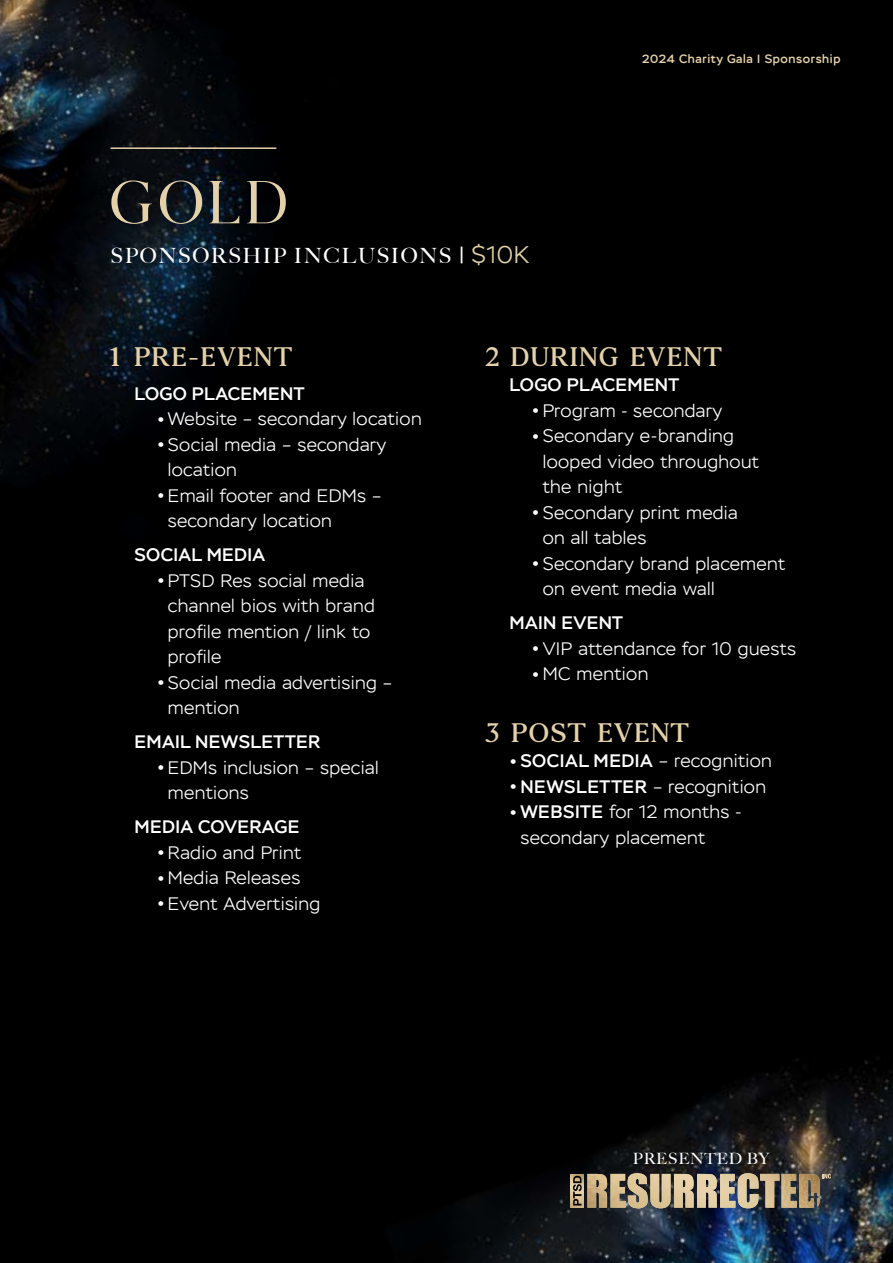
<style>
.page{position:relative;width:893px;height:1263px;background:#000}
.page>*{position:absolute;margin:0;border:0;box-sizing:border-box;transform-origin:0 0}
.t1{font:300 68.4px "Agatho";color:#e4d1a9}
.t2{font:700 30px "Agatho";letter-spacing:.05em;color:#e4d1a9}
.t3{font:500 21px "Big Caslon";letter-spacing:.07em;color:#fff}
.t4{font:300 18px/25.5px "Stem";letter-spacing:.02em;color:#fff}
.t5{font:500 18px "Stem";letter-spacing:.02em;color:#fff}
.t6{font:500 15.6px "Big Caslon";letter-spacing:.05em;color:#fff}
.t7{font:500 12px "Stem";letter-spacing:.05em;color:#e4d1a9}
.s1{font-family:"Stem";font-weight:300;font-size:24px;color:#e4d1a9}
.s2{font-size:37.5px}
.s3{font-weight:500}
</style>
<div class="page">
<img style="left:0;top:0;width:277px;height:475px">
<img style="left:457px;top:1058px;width:436px;height:205px">
<img style="left:571px;top:1174px;width:2px;height:33px">
<svg style="left:573px;top:1173px;width:258px;height:35px;background:#9c8d72"></svg>
<hr style="left:111px;top:147px;width:165px;height:2px;background:#e4d1a9">
<h1 class="t1" style="left:111px;top:176px;width:178px">GOLD</h1>
<p class="t3" style="left:111px;top:238px;width:420px">SPONSORSHIP INCLUSIONS | <span class="s1">$10K</span></p>
<p class="t7" style="left:642px;top:52px;width:200px">2024 Charity Gala | Sponsorship</p>
<h2 class="t2" style="left:111px;top:345px;width:183px">1 PRE-EVENT</h2>
<p class="t5" style="left:135px;top:383px;width:171px">LOGO PLACEMENT</p>
<p class="t4" style="left:157px;top:407px;width:266px"><span class="s2">•</span>Website – secondary location</p>
<p class="t4" style="left:168px;top:432px;width:220px;text-indent:-11px"><span class="s2">•</span>Social media – secondary location</p>
<p class="t4" style="left:168px;top:483px;width:216px;text-indent:-11px"><span class="s2">•</span>Email footer and EDMs – secondary location</p>
<p class="t5" style="left:135px;top:544px;width:132px">SOCIAL MEDIA</p>
<p class="t4" style="left:168px;top:568px;width:209px;text-indent:-11px"><span class="s2">•</span>PTSD Res social media channel bios with brand profile mention / link to profile</p>
<p class="t4" style="left:168px;top:670px;width:226px;text-indent:-11px"><span class="s2">•</span>Social media advertising – mention</p>
<p class="t5" style="left:135px;top:731px;width:187px">EMAIL NEWSLETTER</p>
<p class="t4" style="left:168px;top:755px;width:212px;text-indent:-11px"><span class="s2">•</span>EDMs inclusion – special mentions</p>
<p class="t5" style="left:135px;top:816px;width:166px">MEDIA COVERAGE</p>
<p class="t4" style="left:157px;top:840px;width:146px"><span class="s2">•</span>Radio and Print</p>
<p class="t4" style="left:157px;top:866px;width:145px"><span class="s2">•</span>Media Releases</p>
<p class="t4" style="left:157px;top:891px;width:165px"><span class="s2">•</span>Event Advertising</p>
<h2 class="t2" style="left:485px;top:345px;width:238px">2 DURING EVENT</h2>
<p class="t5" style="left:509px;top:374px;width:171px">LOGO PLACEMENT</p>
<p class="t4" style="left:532px;top:398px;width:192px"><span class="s2">•</span>Program - secondary</p>
<p class="t4" style="left:543px;top:424px;width:218px;text-indent:-11px"><span class="s2">•</span>Secondary e-branding looped video throughout the night</p>
<p class="t4" style="left:543px;top:500px;width:197px;text-indent:-11px"><span class="s2">•</span>Secondary print media on all tables</p>
<p class="t4" style="left:543px;top:551px;width:244px;text-indent:-11px"><span class="s2">•</span>Secondary brand placement on event media wall</p>
<p class="t5" style="left:509px;top:612px;width:115px">MAIN EVENT</p>
<p class="t4" style="left:532px;top:636px;width:266px"><span class="s2">•</span>VIP attendance for 10 guests</p>
<p class="t4" style="left:532px;top:662px;width:118px"><span class="s2">•</span>MC mention</p>
<h2 class="t2" style="left:485px;top:721px;width:205px">3 POST EVENT</h2>
<p class="t4" style="left:509px;top:749px;width:264px"><span class="s2">•</span><span class="s3">SOCIAL MEDIA</span> – recognition</p>
<p class="t4" style="left:509px;top:774px;width:258px"><span class="s2">•</span><span class="s3">NEWSLETTER</span> – recognition</p>
<p class="t4" style="left:520px;top:800px;width:223px;text-indent:-11px"><span class="s2">•</span><span class="s3">WEBSITE</span> for 12 months - secondary placement</p>
<p class="t6" style="left:633px;top:1145px;width:138px">PRESENTED BY</p>
</div>
